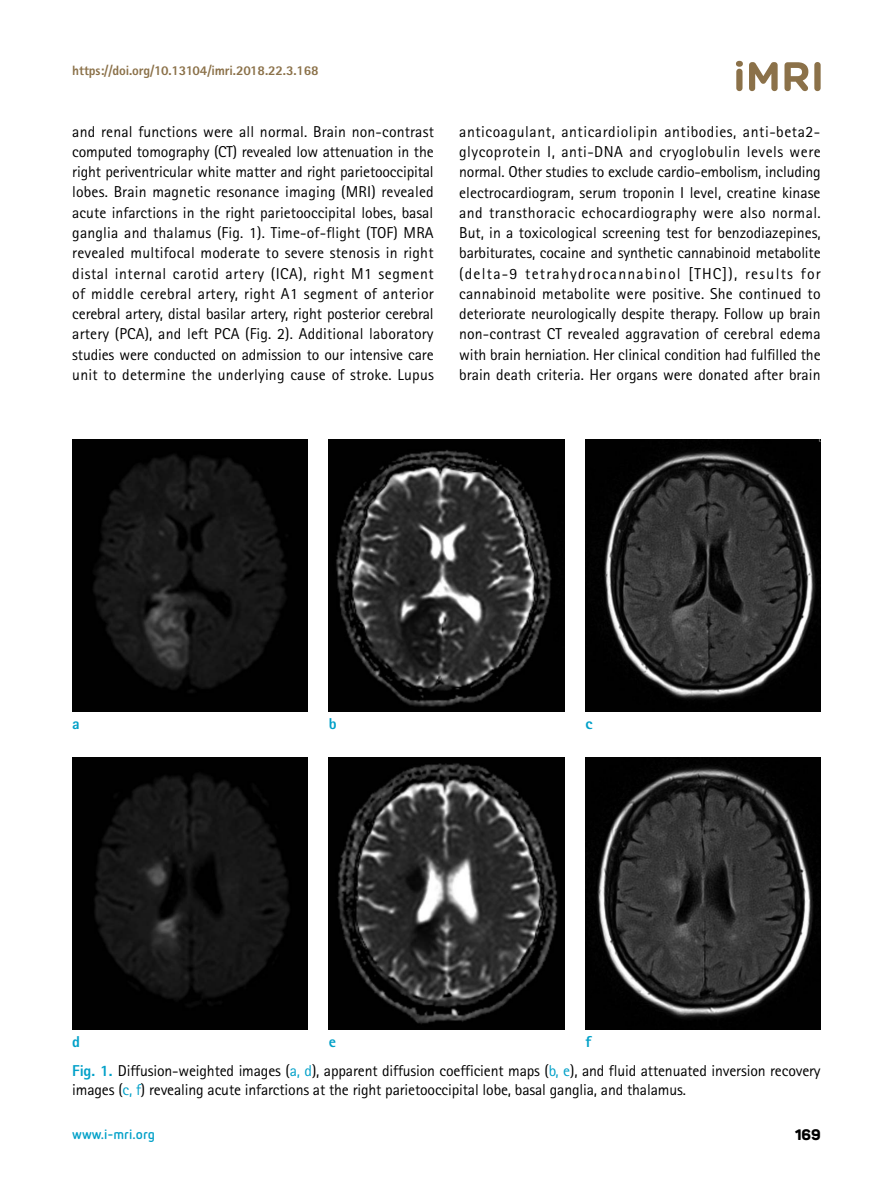
<style>
.page{position:relative;width:893px;height:1191px;background:#fff}
.page>*{position:absolute;margin:0;border:0;box-sizing:border-box;transform-origin:0 0}
.t1{font:15.75px/20.2px "Rotis Sans Serif Std";letter-spacing:-.01em;color:#000;text-align:justify}
.t2{font:800 15.75px "Rotis Sans Serif Std";color:#00a0c8}
.t3{font:800 15px "Panton";color:#000}
.t4{font:800 13.5px "Rotis Sans Serif Std";letter-spacing:-.01em;color:#8b7149}
.t5{font:700 13.5px "Netto Pro";color:#00a0c8}
.s1{font-weight:800;color:#00a0c8}
.s2{color:#00a0c8}
</style>
<div class="page">
<svg style="left:736px;top:61px;width:7px;height:30px"></svg>
<svg style="left:749px;top:62px;width:29px;height:29px"></svg>
<svg style="left:784px;top:62px;width:24px;height:29px"></svg>
<svg style="left:814px;top:62px;width:7px;height:29px"></svg>
<img style="left:72px;top:439px;width:236px;height:272px">
<img style="left:329px;top:439px;width:235px;height:272px">
<img style="left:585px;top:439px;width:236px;height:272px">
<img style="left:72px;top:757px;width:236px;height:272px">
<img style="left:329px;top:757px;width:235px;height:272px">
<img style="left:585px;top:757px;width:236px;height:272px">
<p class="t4" style="left:72px;top:62px;width:248px">https://doi.org/10.13104/imri.2018.22.3.168</p>
<p class="t1" style="left:72px;top:121px;width:363px">and renal functions were all normal. Brain non-contrast computed tomography (CT) revealed low attenuation in the right periventricular white matter and right parietooccipital lobes. Brain magnetic resonance imaging (MRI) revealed acute infarctions in the right parietooccipital lobes, basal ganglia and thalamus (Fig. 1). Time-of-flight (TOF) MRA revealed multifocal moderate to severe stenosis in right distal internal carotid artery (ICA), right M1 segment of middle cerebral artery, right A1 segment of anterior cerebral artery, distal basilar artery, right posterior cerebral artery (PCA), and left PCA (Fig. 2). Additional laboratory studies were conducted on admission to our intensive care unit to determine the underlying cause of stroke. Lupus</p>
<p class="t1" style="left:459px;top:121px;width:363px">anticoagulant, anticardiolipin antibodies, anti-beta2- glycoprotein I, anti-DNA and cryoglobulin levels were normal. Other studies to exclude cardio-embolism, including electrocardiogram, serum troponin I level, creatine kinase and transthoracic echocardiography were also normal.<br>But, in a toxicological screening test for benzodiazepines, barbiturates, cocaine and synthetic cannabinoid metabolite (delta-9 tetrahydrocannabinol [THC]), results for cannabinoid metabolite were positive. She continued to deteriorate neurologically despite therapy. Follow up brain non-contrast CT revealed aggravation of cerebral edema with brain herniation. Her clinical condition had fulfilled the brain death criteria. Her organs were donated after brain</p>
<p class="t2" style="left:72px;top:714px;width:9px">a</p>
<p class="t2" style="left:329px;top:714px;width:9px">b</p>
<p class="t2" style="left:585px;top:714px;width:8px">c</p>
<p class="t2" style="left:72px;top:1032px;width:9px">d</p>
<p class="t2" style="left:329px;top:1032px;width:9px">e</p>
<p class="t2" style="left:585px;top:1032px;width:7px">f</p>
<p class="t1" style="left:72px;top:1061px;width:750px;line-height:18.8px"><span class="s1">Fig. 1.</span> Diffusion-weighted images (<span class="s2">a, d</span>), apparent diffusion coefficient maps (<span class="s2">b, e</span>), and fluid attenuated inversion recovery images (<span class="s2">c, f</span>) revealing acute infarctions at the right parietooccipital lobe, basal ganglia, and thalamus.</p>
<p class="t5" style="left:72px;top:1124px;width:84px">www.i-mri.org</p>
<p class="t3" style="left:795px;top:1125px;width:27px">169</p>
</div>
